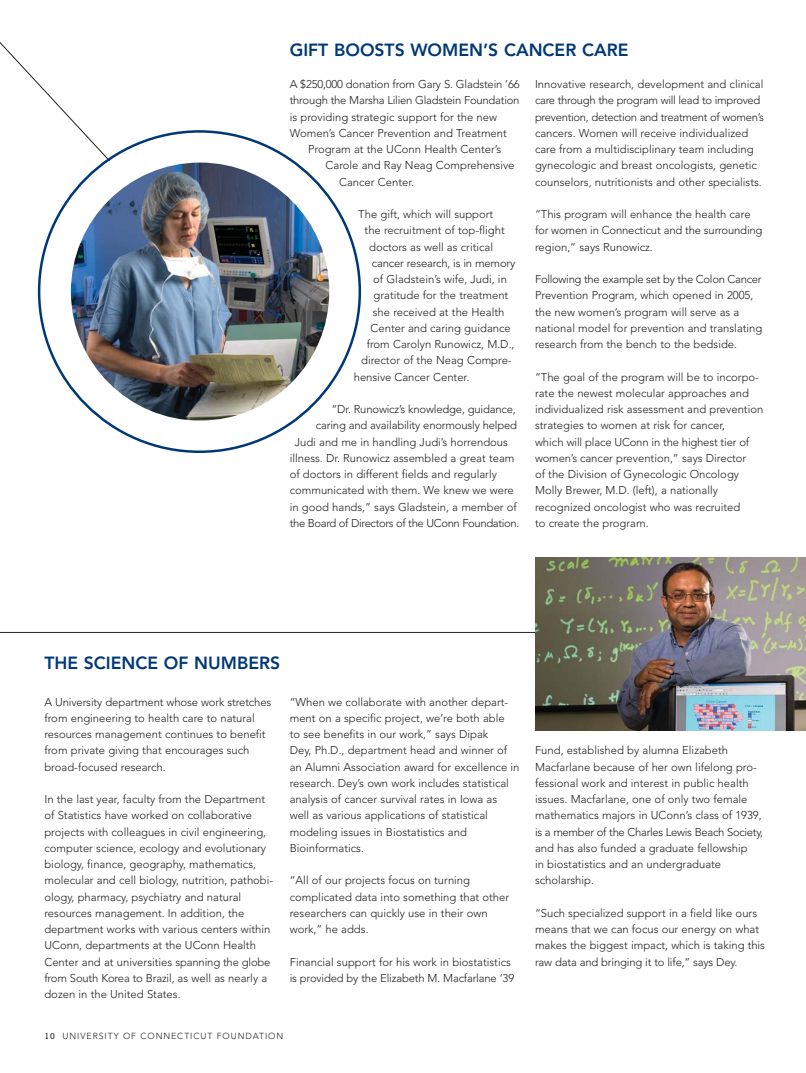
<style>
.page{position:relative;width:806px;height:1073px;background:#fff}
.page>*{position:absolute;margin:0;border:0;box-sizing:border-box;transform-origin:0 0}
.t1{font:800 17.5px "Avenir";color:#003876}
.t2{font:300 11.25px/16.2px "Avenir";color:#231f20}
.t3{font:300 11.25px "Avenir";letter-spacing:-.02em;color:#231f20}
.t4{font:300 11.25px "Avenir";letter-spacing:-.03em;color:#231f20}
.t5{font:300 8.75px "Avenir";letter-spacing:.105em;color:#231f20}
.s1{font-family:"Rockwell";font-weight:400}
</style>
<div class="page">
<hr style="left:0;top:632px;width:573px;height:1px;background:#231f20">
<svg style="left:0;top:42px;width:82px;height:88px"></svg>
<svg style="left:38px;top:130px;width:323px;height:323px"></svg>
<img style="left:71px;top:163px;width:258px;height:258px;border-radius:50%">
<img style="left:534px;top:557px;width:271px;height:173px">
<h1 class="t1" style="left:289px;top:42px;width:340px">GIFT BOOSTS WOMEN’S CANCER CARE</h1>
<p class="t2" style="left:289px;top:77px;width:231px">A $250,000 donation from Gary S. Gladstein ’66</p>
<p class="t3" style="left:289px;top:96px;width:231px">through the Marsha Lilien Gladstein Foundation</p>
<p class="t2" style="left:289px;top:110px;width:208px">is providing strategic support for the new</p>
<p class="t2" style="left:289px;top:126px;width:218px">Women’s Cancer Prevention and Treatment</p>
<p class="t2" style="left:308px;top:142px;width:194px">Program at the UConn Health Center’s</p>
<p class="t2" style="left:325px;top:158px;width:190px">Carole and Ray Neag Comprehensive</p>
<p class="t2" style="left:339px;top:175px;width:76px">Cancer Center.</p>
<p class="t2" style="left:358px;top:207px;width:136px">The gift, which will support</p>
<p class="t2" style="left:364px;top:223px;width:142px">the recruitment of top-flight</p>
<p class="t2" style="left:369px;top:240px;width:125px">doctors as well as critical</p>
<p class="t2" style="left:372px;top:256px;width:145px">cancer research, is in memory</p>
<p class="t2" style="left:373px;top:272px;width:135px">of Gladstein’s wife, Judi, in</p>
<p class="t2" style="left:373px;top:288px;width:136px">gratitude for the treatment</p>
<p class="t2" style="left:372px;top:305px;width:133px">she received at the Health</p>
<p class="t2" style="left:370px;top:321px;width:142px">Center and caring guidance</p>
<p class="t2" style="left:366px;top:337px;width:149px">from Carolyn Runowicz, M.D.,</p>
<p class="t2" style="left:361px;top:353px;width:152px">director of the Neag Compre-</p>
<p class="t2" style="left:353px;top:370px;width:117px">hensive Cancer Center.</p>
<p class="t2" style="left:331px;top:402px;width:185px">“Dr. Runowicz’s knowledge, guidance,</p>
<p class="t2" style="left:316px;top:418px;width:203px">caring and availability enormously helped</p>
<p class="t2" style="left:294px;top:435px;width:215px">Judi and me in handling Judi’s horrendous</p>
<p class="t2" style="left:289px;top:451px;width:226px">illness. Dr. Runowicz assembled a great team</p>
<p class="t2" style="left:289px;top:467px;width:208px">of doctors in different fields and regularly</p>
<p class="t2" style="left:289px;top:483px;width:225px">communicated with them. We knew we were</p>
<p class="t2" style="left:289px;top:500px;width:228px">in good hands,” says Gladstein, a member of</p>
<p class="t4" style="left:289px;top:518px;width:231px">the Board of Directors of the UConn Foundation.</p>
<p class="t2" style="left:534px;top:77px;width:230px">Innovative research, development and clinical care through the program will lead to improved prevention, detection and treatment of women’s cancers. Women will receive individualized care from a multidisciplinary team including gynecologic and breast oncologists, genetic counselors, nutritionists and other specialists.</p>
<p class="t2" style="left:534px;top:207px;width:229px">“This program will enhance the health care for women in Connecticut and the surrounding region,” says Runowicz.</p>
<p class="t2" style="left:534px;top:272px;width:229px">Following the example set by the Colon Cancer Prevention Program, which opened in 2005, the new women’s program will serve as a national model for prevention and translating research from the bench to the bedside.</p>
<p class="t2" style="left:534px;top:370px;width:230px">“The goal of the program will be to incorpo&shy;rate the newest molecular approaches and individualized risk assessment and prevention strategies to women at risk for cancer,<br>which will place UConn in the highest tier of women’s cancer prevention,” says Director<br>of the Division of Gynecologic Oncology Molly Brewer, M.D. (left), a nationally recognized oncologist who was recruited<br>to create the program.</p>
<h1 class="t1" style="left:44px;top:656px;width:237px">THE SCIENCE OF NUMBERS</h1>
<p class="t2" style="left:44px;top:694px;width:228px">A University department whose work stretches from engineering to health care to natural resources management continues to benefit from private giving that encourages such broad-focused research.</p>
<p class="t2" style="left:44px;top:792px;width:230px">In the last year, faculty from the Department of Statistics have worked on collaborative projects with colleagues in civil engineering, computer science, ecology and evolutionary biology, finance, geography, mathematics, molecular and cell biology, nutrition, pathobi&shy;ology, pharmacy, psychiatry and natural resources management. In addition, the department works with various centers within UConn, departments at the UConn Health Center and at universities spanning the globe from South Korea to Brazil, as well as nearly a dozen in the United States.</p>
<p class="t2" style="left:289px;top:694px;width:231px">“When we collaborate with another depart&shy;ment on a specific project, we’re both able<br>to see benefits in our work,” says Dipak<br>Dey, Ph.D., department head and winner of an Alumni Association award for excellence in research. Dey’s own work includes statistical analysis of cancer survival rates in Iowa as well as various applications of statistical modeling issues in Biostatistics and Bioinformatics.</p>
<p class="t2" style="left:289px;top:873px;width:221px">“All of our projects focus on turning complicated data into something that other researchers can quickly use in their own work,” he adds.</p>
<p class="t2" style="left:289px;top:954px;width:226px">Financial support for his work in biostatistics is provided by the Elizabeth M. Macfarlane ‘39</p>
<p class="t5" style="left:44px;top:1032px;width:240px"><span class="s1">10</span> UNIVERSITY OF CONNECTICUT FOUNDATION</p>
<p class="t2" style="left:534px;top:743px;width:229px">Fund, established by alumna Elizabeth Macfarlane because of her own lifelong pro&shy;fessional work and interest in public health issues. Macfarlane, one of only two female mathematics majors in UConn’s class of 1939, is a member of the Charles Lewis Beach Society, and has also funded a graduate fellowship<br>in biostatistics and an undergraduate scholarship.</p>
<p class="t2" style="left:534px;top:906px;width:231px">“Such specialized support in a field like ours means that we can focus our energy on what makes the biggest impact, which is taking this raw data and bringing it to life,” says Dey.</p>
</div>
